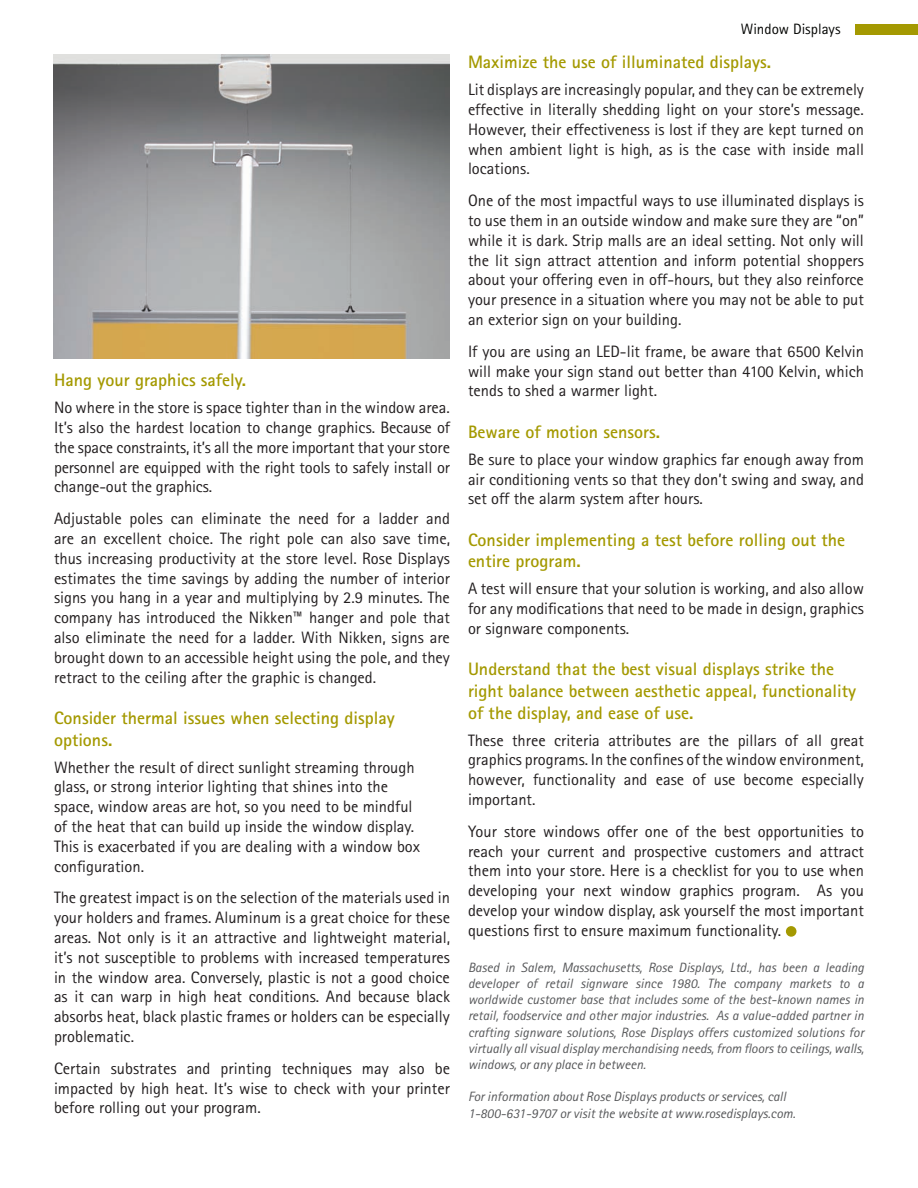
<style>
.page{position:relative;width:918px;height:1188px;background:#fff}
.page>*{position:absolute;margin:0;border:0;box-sizing:border-box;transform-origin:0 0}
.t1{font:700 18px/21.6px "Rotis Sans Serif";color:#a49901}
.t2{font:16.5px/19.8px "Rotis Sans Serif";color:#231f20;text-align:justify}
.t3{font:15px "Rotis Sans Serif";color:#040503}
.t4{font:italic 13.5px/16.2px "Rotis Sans Serif";color:#57585a;text-align:justify}
</style>
<div class="page">
<img style="left:54px;top:54px;width:396px;height:305px">
<div style="left:856px;top:24px;width:62px;height:10px;background:#a49901"></div>
<div style="left:786px;top:926px;width:10px;height:11px;background:#a49901;border-radius:50%"></div>
<p class="t1" style="left:54px;top:369px;width:194px">Hang your graphics safely.</p>
<p class="t2" style="left:54px;top:398px;width:398px">No where in the store is space tighter than in the window area.<br>It’s also the hardest location to change graphics. Because of the space constraints, it’s all the more important that your store personnel are equipped with the right tools to safely install or change-out the graphics.</p>
<p class="t2" style="left:54px;top:509px;width:398px">Adjustable poles can eliminate the need for a ladder and are an excellent choice. The right pole can also save time, thus increasing productivity at the store level. Rose Displays estimates the time savings by adding the number of interior signs you hang in a year and multiplying by 2.9 minutes. The company has introduced the Nikken™ hanger and pole that also eliminate the need for a ladder. With Nikken, signs are brought down to an accessible height using the pole, and they retract to the ceiling after the graphic is changed.</p>
<p class="t1" style="left:54px;top:707px;width:342px">Consider thermal issues when selecting display options.</p>
<p class="t2" style="left:54px;top:757px;width:368px;text-align:left">Whether the result of direct sunlight streaming through glass, or strong interior lighting that shines into the space, window areas are hot, so you need to be mindful of the heat that can build up inside the window display.<br>This is exacerbated if you are dealing with a window box configuration.</p>
<p class="t2" style="left:54px;top:888px;width:398px">The greatest impact is on the selection of the materials used in your holders and frames. Aluminum is a great choice for these areas. Not only is it an attractive and lightweight material, it’s not susceptible to problems with increased temperatures in the window area. Conversely, plastic is not a good choice as it can warp in high heat conditions. And because black absorbs heat, black plastic frames or holders can be especially problematic.</p>
<p class="t2" style="left:54px;top:1058px;width:398px">Certain substrates and printing techniques may also be impacted by high heat. It’s wise to check with your printer before rolling out your program.</p>
<p class="t3" style="left:741px;top:20px;width:101px">Window Displays</p>
<p class="t1" style="left:468px;top:51px;width:305px">Maximize the use of illuminated displays.</p>
<p class="t2" style="left:468px;top:80px;width:398px">Lit displays are increasingly popular, and they can be extremely effective in literally shedding light on your store’s message.<br>However, their effectiveness is lost if they are kept turned on when ambient light is high, as is the case with inside mall locations.</p>
<p class="t2" style="left:468px;top:191px;width:398px">One of the most impactful ways to use illuminated displays is to use them in an outside window and make sure they are “on” while it is dark. Strip malls are an ideal setting. Not only will the lit sign attract attention and inform potential shoppers about your offering even in off-hours, but they also reinforce your presence in a situation where you may not be able to put an exterior sign on your building.</p>
<p class="t2" style="left:468px;top:341px;width:398px">If you are using an LED-lit frame, be aware that 6500 Kelvin will make your sign stand out better than 4100 Kelvin, which tends to shed a warmer light.</p>
<p class="t1" style="left:468px;top:421px;width:194px">Beware of motion sensors.</p>
<p class="t2" style="left:468px;top:449px;width:397px">Be sure to place your window graphics far enough away from air conditioning vents so that they don’t swing and sway, and set off the alarm system after hours.</p>
<p class="t1" style="left:468px;top:529px;width:379px">Consider implementing a test before rolling out the entire program.</p>
<p class="t2" style="left:468px;top:579px;width:398px">A test will ensure that your solution is working, and also allow for any modifications that need to be made in design, graphics or signware components.</p>
<p class="t1" style="left:468px;top:658px;width:390px">Understand that the best visual displays strike the right balance between aesthetic appeal, functionality of the display, and ease of use.</p>
<p class="t2" style="left:468px;top:730px;width:398px">These three criteria attributes are the pillars of all great graphics programs. In the confines of the window environment, however, functionality and ease of use become especially important.</p>
<p class="t2" style="left:468px;top:821px;width:398px">Your store windows offer one of the best opportunities to reach your current and prospective customers and attract them into your store. Here is a checklist for you to use when developing your next window graphics program. As you develop your window display, ask yourself the most important questions first to ensure maximum functionality.</p>
<p class="t4" style="left:468px;top:959px;width:398px">Based in Salem, Massachusetts, Rose Displays, Ltd., has been a leading developer of retail signware since 1980. The company markets to a worldwide customer base that includes some of the best-known names in retail, foodservice and other major industries. As a value-added partner in crafting signware solutions, Rose Displays offers customized solutions for virtually all visual display merchandising needs, from floors to ceilings, walls, windows, or any place in between.</p>
<p class="t4" style="left:468px;top:1089px;width:329px">For information about Rose Displays products or services, call<br>1-800-631-9707 or visit the website at www.rosedisplays.com.</p>
</div>
